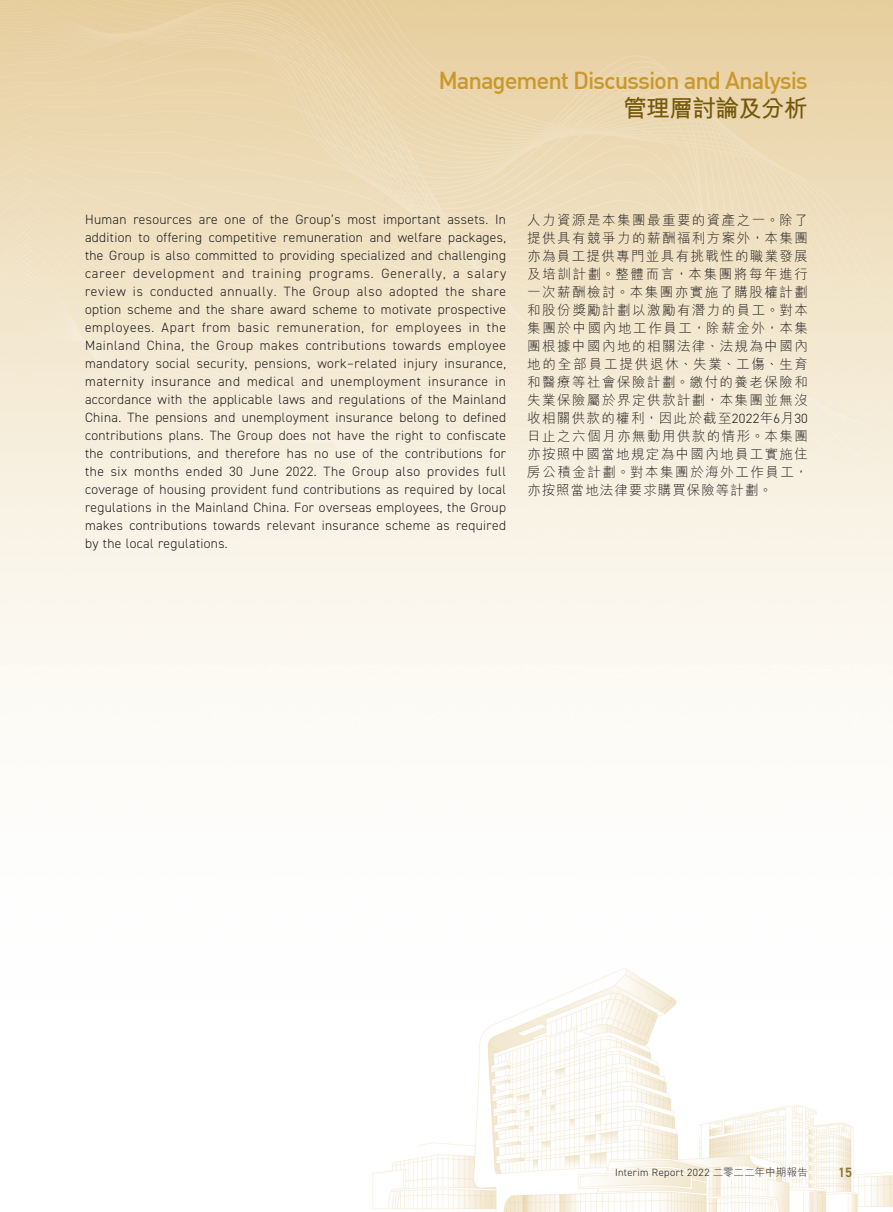
<style>
.page{position:relative;width:893px;height:1212px;background:#fff}
.page>*{position:absolute;margin:0;border:0;box-sizing:border-box;transform-origin:0 0}
.t1{font:500 24px "DIN";letter-spacing:-.045em;color:#c9992b}
.t2{font:700 24px "M Hei HK";letter-spacing:-.04em;color:#74590c}
.t3{font:300 13.5px/18px "DIN2014";letter-spacing:.025em;color:#231f20;text-align:justify}
.t4{font:300 13.5px/18px "M Hei HK";letter-spacing:.1em;color:#231f20;text-align:justify}
.t5{font:600 13.5px "DIN2014";color:#8b7132}
.t6{font:300 10.5px "DIN2014";letter-spacing:.04em;color:#231f20}
.s1{font-family:"DIN2014"}
.s2{font-family:"M Hei HK"}
</style>
<div class="page">
<img style="left:0;top:0;width:893px;height:1212px">
<h1 class="t1" style="left:438px;top:65px;width:371px">Management Discussion and Analysis</h1>
<h1 class="t2" style="left:623px;top:91px;width:186px">管理層討論及分析</h1>
<p class="t3" style="left:85px;top:210px;width:423px">Human resources are one of the Group’s most important assets. In addition to offering competitive remuneration and welfare packages, the Group is also committed to providing specialized and challenging career development and training programs. Generally, a salary review is conducted annually. The Group also adopted the share option scheme and the share award scheme to motivate prospective employees. Apart from basic remuneration, for employees in the Mainland China, the Group makes contributions towards employee mandatory social security, pensions, work–related injury insurance, maternity insurance and medical and unemployment insurance in accordance with the applicable laws and regulations of the Mainland China. The pensions and unemployment insurance belong to defined contributions plans. The Group does not have the right to confiscate the contributions, and therefore has no use of the contributions for the six months ended 30 June 2022. The Group also provides full coverage of housing provident fund contributions as required by local regulations in the Mainland China. For overseas employees, the Group makes contributions towards relevant insurance scheme as required by the local regulations.</p>
<p class="t4" style="left:527px;top:211px;width:282px">人力資源是本集團最重要的資產之一。除了提供具有競爭力的薪酬福利方案外，本集團亦為員工提供專門並具有挑戰性的職業發展及培訓計劃。整體而言，本集團將每年進行一次薪酬檢討。本集團亦實施了購股權計劃和股份獎勵計劃以激勵有潛力的員工。對本集團於中國內地工作員工，除薪金外，本集團根據中國內地的相關法律、法規為中國內地的全部員工提供退休、失業、工傷、生育和醫療等社會保險計劃。繳付的養老保險和失業保險屬於界定供款計劃，本集團並無沒收相關供款的權利，因此於截至<span class="s1">2022</span>年<span class="s1">6</span>月<span class="s1">30</span>日止之六個月亦無動用供款的情形。本集團亦按照中國當地規定為中國內地員工實施住房公積金計劃。對本集團於海外工作員工，亦按照當地法律要求購買保險等計劃。</p>
<p class="t6" style="left:615px;top:1166px;width:194px">Interim Report 2022 <span class="s2">二零二二年中期報告</span></p>
<p class="t5" style="left:838px;top:1163px;width:15px">15</p>
</div>
